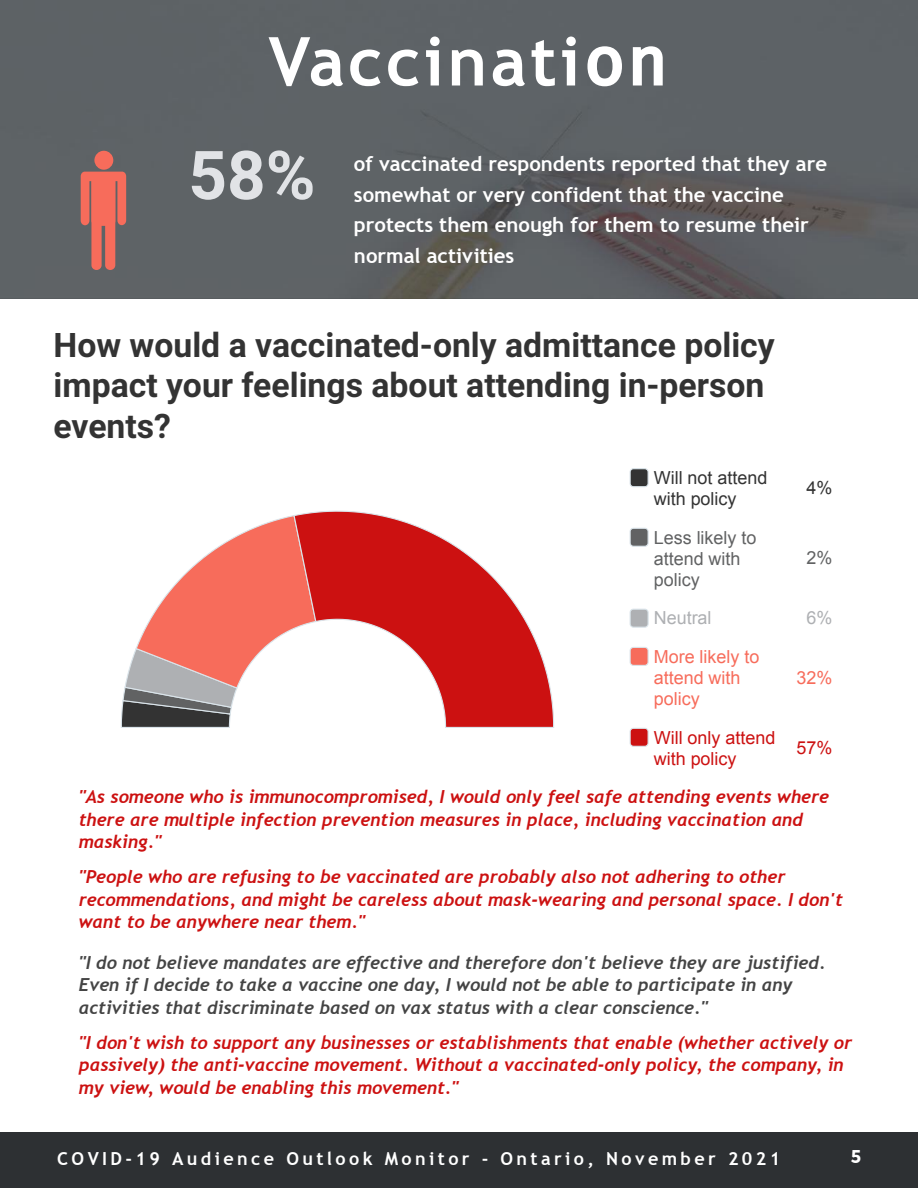
<style>
.page{position:relative;width:918px;height:1188px;background:#fff}
.page>*{position:absolute;margin:0;border:0;box-sizing:border-box;transform-origin:0 0}
.t1{font:700 67.5px "Trebuchet MS";letter-spacing:.05em;color:#fff}
.t2{font:700 67.5px "Roboto";color:#e1e3e6}
.t3{font:700 33.75px/40.5px "Roboto";color:#333}
.t4{font:700 20.4px/30.6px "Trebuchet MS";color:#fff}
.t5{font:700 20.25px "Source Sans Pro";color:#fff}
.t6{font:italic 700 18px/22.5px "Trebuchet";color:#c11}
.t7{font:italic 700 18px/22.5px "Trebuchet";color:#444}
.t8{font:700 18px "Trebuchet MS";letter-spacing:.19em;color:#fff}
.t9{font:18px/21px "Arial";color:#f76c5b}
.t10{font:18px/21px "Arial";color:#616263}
.t11{font:18px/21px "Arial";color:#c11}
.t12{font:18px/21px "Arial";color:#333}
.t13{font:18px "Arial";color:#aeb0b3}
.s1{font-family:"Fira Sans";font-weight:400;color:rgb(0 0 0/0)}
</style>
<div class="page">
<div style="left:0;top:1132px;width:918px;height:56px;background:#2d3033"></div>
<img style="left:0;top:0;width:918px;height:298px">
<div style="left:94px;top:151px;width:19px;height:19px;background:#f76c5b;border-radius:50%"></div>
<svg style="left:81px;top:172px;width:45px;height:98px;background:#c9695e"></svg>
<svg style="left:121px;top:515px;width:172px;height:213px"></svg>
<svg style="left:293px;top:510px;width:261px;height:218px"></svg>
<svg style="left:629px;top:468px;width:20px;height:19px"></svg>
<svg style="left:629px;top:527px;width:20px;height:20px"></svg>
<svg style="left:629px;top:608px;width:20px;height:20px"></svg>
<svg style="left:629px;top:647px;width:20px;height:19px"></svg>
<svg style="left:629px;top:728px;width:20px;height:19px"></svg>
<svg style="left:587px;top:46px;width:76px;height:40px"></svg>
<h1 class="t1" style="left:268px;top:19px;width:399px">Vaccinati<span class="s1">on</span></h1>
<h1 class="t2" style="left:188px;top:137px;width:129px">58%</h1>
<p class="t4" style="left:354px;top:149px;width:475px">of vaccinated respondents reported that they are somewhat or very confident that the vaccine protects them enough for them to resume their normal activities</p>
<h2 class="t3" style="left:54px;top:325px;width:723px">How would a vaccinated-only admittance policy impact your feelings about attending in-person events?</h2>
<p class="t12" style="left:654px;top:467px;width:115px">Will not attend with policy</p>
<p class="t12" style="left:806px;top:477px;width:27px">4%</p>
<p class="t10" style="left:654px;top:527px;width:104px">Less likely to attend with policy</p>
<p class="t10" style="left:806px;top:548px;width:27px">2%</p>
<p class="t13" style="left:654px;top:608px;width:59px">Neutral</p>
<p class="t13" style="left:806px;top:608px;width:27px">6%</p>
<p class="t9" style="left:654px;top:646px;width:107px">More likely to attend with policy</p>
<p class="t9" style="left:796px;top:667px;width:37px">32%</p>
<p class="t11" style="left:654px;top:727px;width:123px">Will only attend with policy</p>
<p class="t11" style="left:796px;top:737px;width:37px">57%</p>
<p class="t6" style="left:79px;top:786px;width:752px">"As someone who is immunocompromised, I would only feel safe attending events where there are multiple infection prevention measures in place, including vaccination and masking."</p>
<p class="t6" style="left:79px;top:866px;width:766px">"People who are refusing to be vaccinated are probably also not adhering to other recommendations, and might be careless about mask-wearing and personal space. I don't want to be anywhere near them."</p>
<p class="t7" style="left:79px;top:951px;width:749px">"I do not believe mandates are effective and therefore don't believe they are justified.<br>Even if I decide to take a vaccine one day, I would not be able to participate in any activities that discriminate based on vax status with a clear conscience."</p>
<p class="t6" style="left:79px;top:1031px;width:775px">"I don't wish to support any businesses or establishments that enable (whether actively or passively) the anti-vaccine movement. Without a vaccinated-only policy, the company, in my view, would be enabling this movement."</p>
<p class="t8" style="left:57px;top:1147px;width:725px">COVID-19 Audience Outlook Monitor - Ontario, November 2021</p>
<p class="t5" style="left:851px;top:1144px;width:12px">5</p>
</div>
